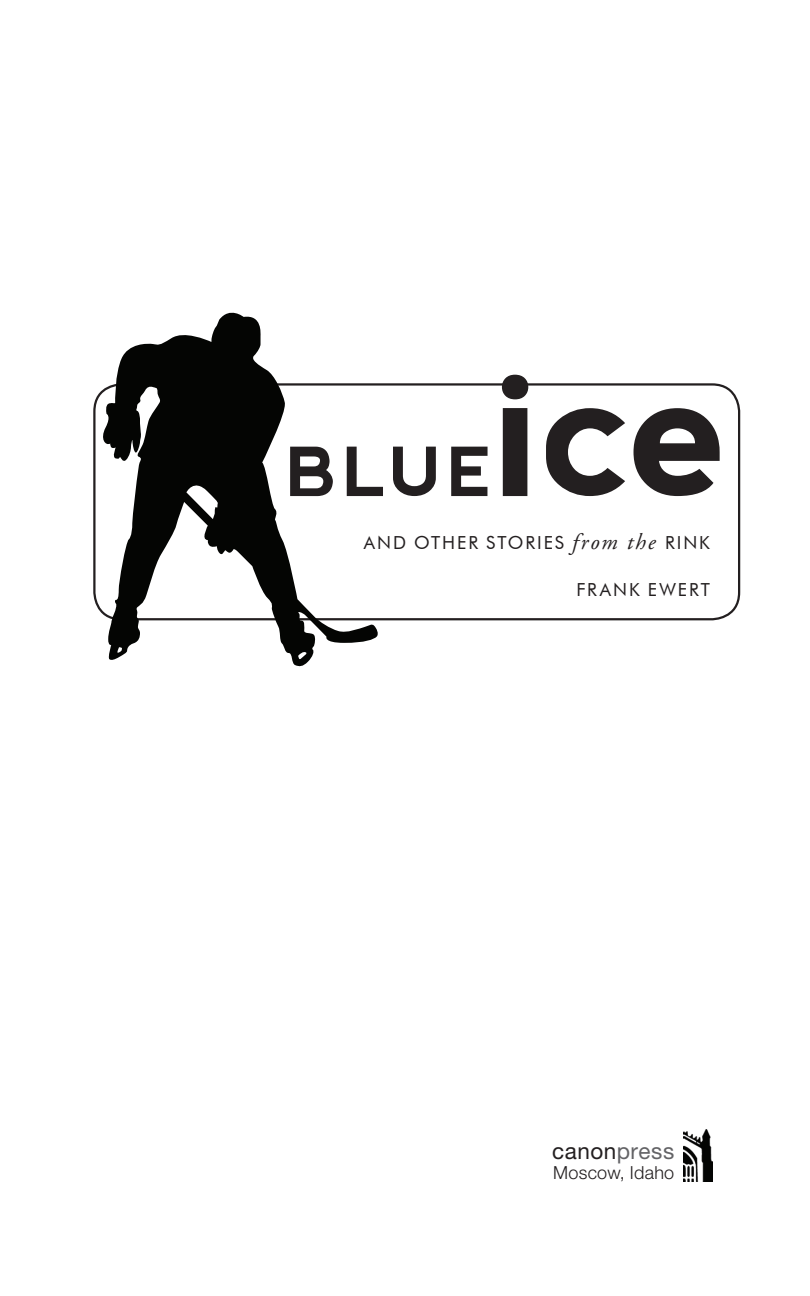
<style>
.page{position:relative;width:810px;height:1296px;background:#fff}
.page>*{position:absolute;margin:0;border:0;box-sizing:border-box;transform-origin:0 0}
.t1{font:700 180px "nevis";color:#231f20}
.t2{font:700 67.5px "nevis";color:#231f20}
.t3{font:22.5px "Helvetica Neue LT Std";letter-spacing:.025em;color:#231f20}
.t4{font:18px "Futura BT";letter-spacing:.11em;color:#231f20}
.t5{font:300 18px "Helvetica Neue LT Std";letter-spacing:.015em;color:#231f20}
.s1{font-family:"Adobe Garamond Pro";font-style:italic;font-size:22.5px}
.s2{color:#636366}
</style>
<div class="page">
<div style="left:93px;top:383px;width:647px;height:237px;border:2px solid #231f20;border-radius:27px"></div>
<img style="left:683px;top:1130px;width:30px;height:51px">
<svg style="left:100px;top:312px;width:279px;height:355px"></svg>
<svg style="left:186px;top:478px;width:35px;height:41px"></svg>
<svg style="left:298px;top:651px;width:10px;height:10px"></svg>
<svg style="left:116px;top:647px;width:7px;height:6px"></svg>
<h1 class="t1" style="left:494px;top:329px;width:238px">ice</h1>
<p class="t4" style="left:364px;top:531px;width:348px">AND OTHER STORIES <span class="s1">from the</span> RINK</p>
<p class="t4" style="left:576px;top:578px;width:135px">FRANK EWERT</p>
<h2 class="t2" style="left:287px;top:433px;width:208px">BLUE</h2>
<p class="t3" style="left:552px;top:1138px;width:123px">canon<span class="s2">press</span></p>
<p class="t5" style="left:553px;top:1162px;width:123px">Moscow, Idaho</p>
</div>
